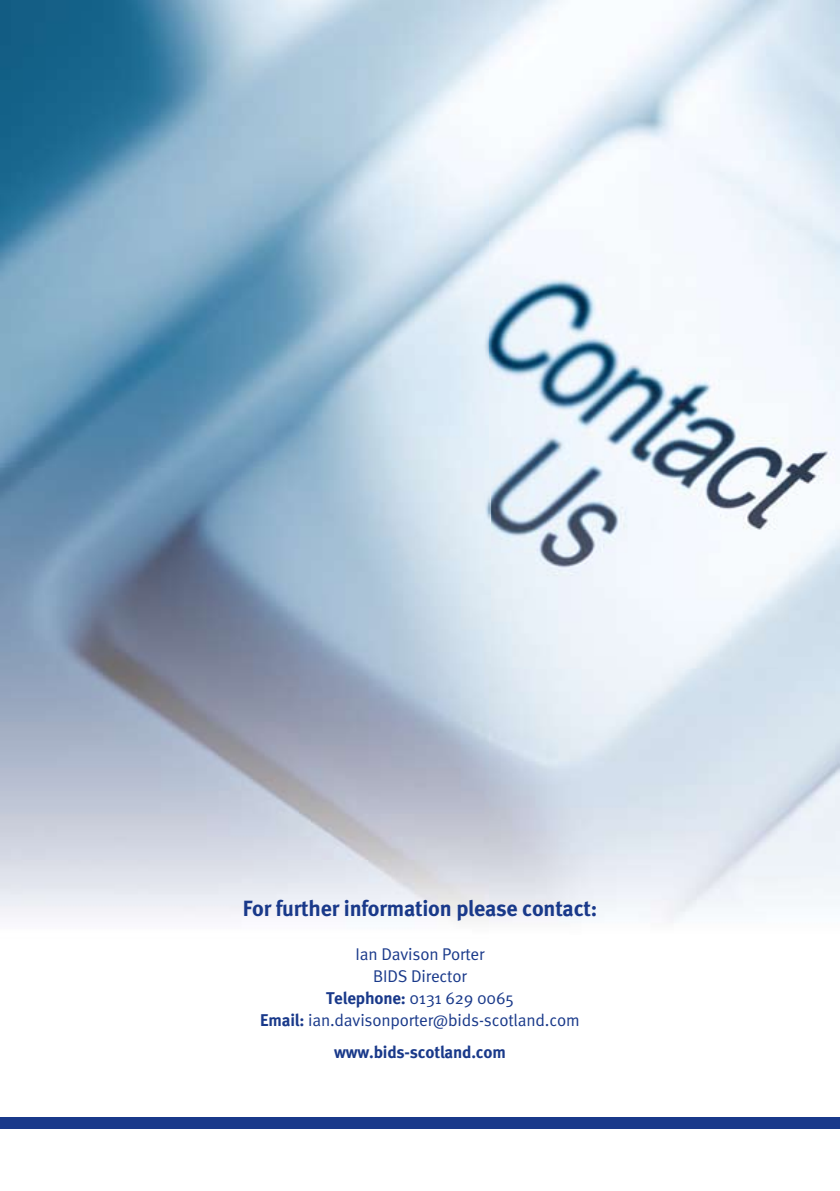
<style>
.page{position:relative;width:840px;height:1191px;background:#fff}
.page>*{position:absolute;margin:0;border:0;box-sizing:border-box;transform-origin:0 0}
.t1{font:700 22px "Meta";letter-spacing:-.01em;color:#19398a}
.t2{font:17px/22px "Meta Normal";letter-spacing:-.01em;color:#19398a;text-align:center}
.t3{font:700 17px "Meta";letter-spacing:-.01em;color:#19398a}
.s1{font-family:"Meta";font-weight:700}
</style>
<div class="page">
<img style="left:0;top:0;width:839px;height:923px">
<div style="left:0;top:1117px;width:839px;height:11px;background:#19398a"></div>
<p class="t1" style="left:242px;top:895px;width:356px">For further information please contact:</p>
<p class="t2" style="left:260px;top:943px;width:321px">Ian Davison Porter<br>BIDS Director<br><span class="s1">Telephone:</span> 0131 629 0065<br><span class="s1">Email:</span> ian.davisonporter@bids-scotland.com</p>
<p class="t3" style="left:334px;top:1042px;width:173px">www.bids-scotland.com</p>
</div>
